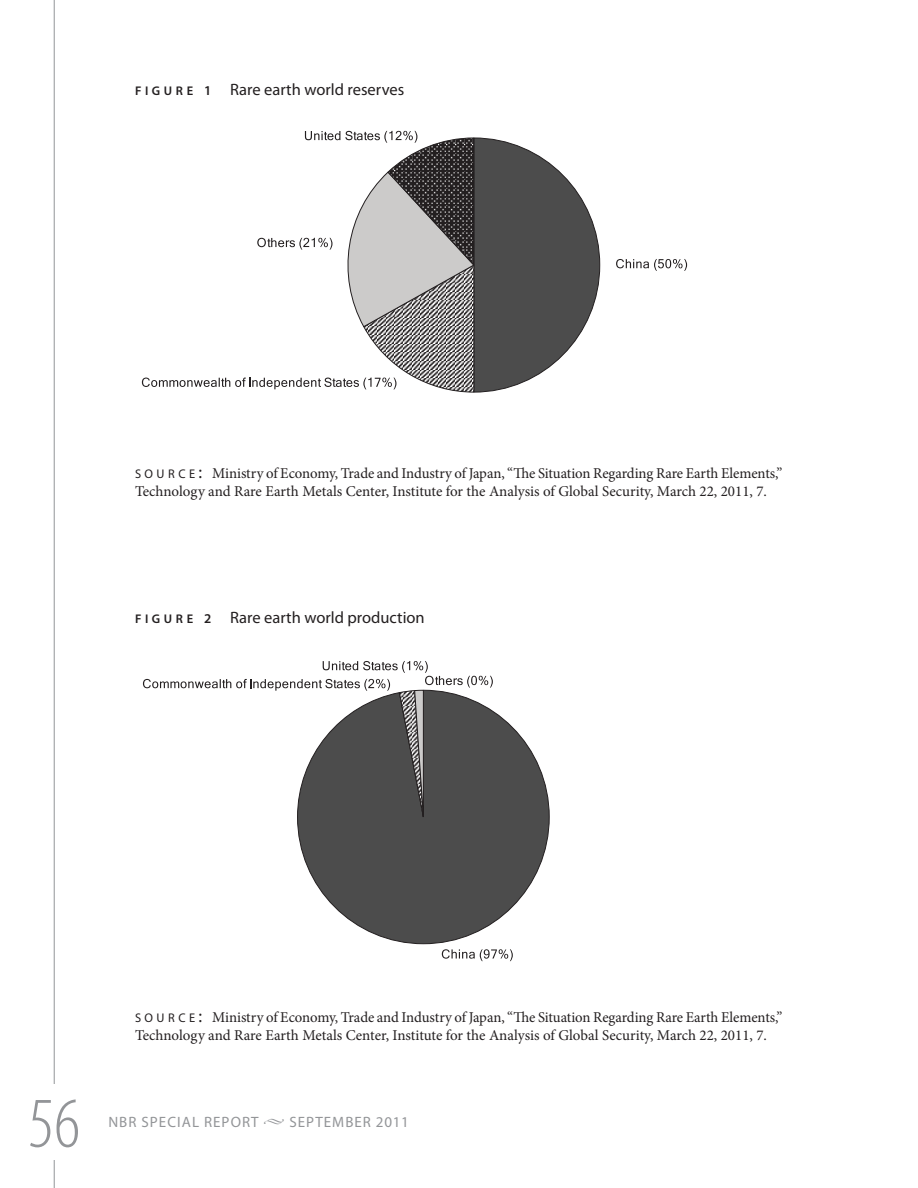
<style>
.page{position:relative;width:918px;height:1188px;background:#fff}
.page>*{position:absolute;margin:0;border:0;box-sizing:border-box;transform-origin:0 0}
.t1{font:300 condensed 72px "Myriad Pro";color:#939598}
.PR__Table_Title{font:16.5px "Myriad Pro";color:#231f20}
.PR__Table_Source{font:15px/18px "Minion Pro";letter-spacing:-.005em;color:#231f20}
.t2{font:15px "Myriad Pro";letter-spacing:.07em;color:#939598}
.s1{font-weight:600;font-size:12.6px}
.s2{font-weight:600;font-size:13.5px}
.s3{font-family:"Myriad Pro";font-size:12.6px}
.s4{font-family:"Myriad Pro";font-size:18px}
</style>
<div class="page">
<hr style="left:54px;top:0;width:1px;height:1188px;background:#939598">
<svg style="left:616px;top:259px;width:71px;height:12px"></svg>
<svg style="left:142px;top:131px;width:458px;height:262px"></svg>
<svg style="left:298px;top:711px;width:252px;height:233px"></svg>
<svg style="left:442px;top:949px;width:71px;height:12px"></svg>
<svg style="left:143px;top:661px;width:350px;height:171px"></svg>
<p class="PR__Table_Title" style="left:135px;top:79px;width:271px"><span class="s1">F I G U R E</span> <span class="s2">1</span> Rare earth world reserves</p>
<p class="PR__Table_Source" style="left:135px;top:464px;width:649px"><span class="s3">S O U R C E</span> <span class="s4">:</span> Ministry of Economy, Trade and Industry of Japan, “The Situation Regarding Rare Earth Elements,”<br>Technology and Rare Earth Metals Center, Institute for the Analysis of Global Security, March 22, 2011, 7.</p>
<p class="PR__Table_Title" style="left:135px;top:607px;width:291px"><span class="s1">F I G U R E</span> <span class="s2">2</span> Rare earth world production</p>
<p class="t1" style="left:28px;top:1081px;width:53px">56</p>
<p class="PR__Table_Source" style="left:135px;top:1008px;width:649px"><span class="s3">S O U R C E</span> <span class="s4">:</span> Ministry of Economy, Trade and Industry of Japan, “The Situation Regarding Rare Earth Elements,”<br>Technology and Rare Earth Metals Center, Institute for the Analysis of Global Security, March 22, 2011, 7.</p>
<p class="t2" style="left:108px;top:1113px;width:302px">NBR SPECIAL REPORT ◆ SEPTEMBER 2011</p>
</div>
